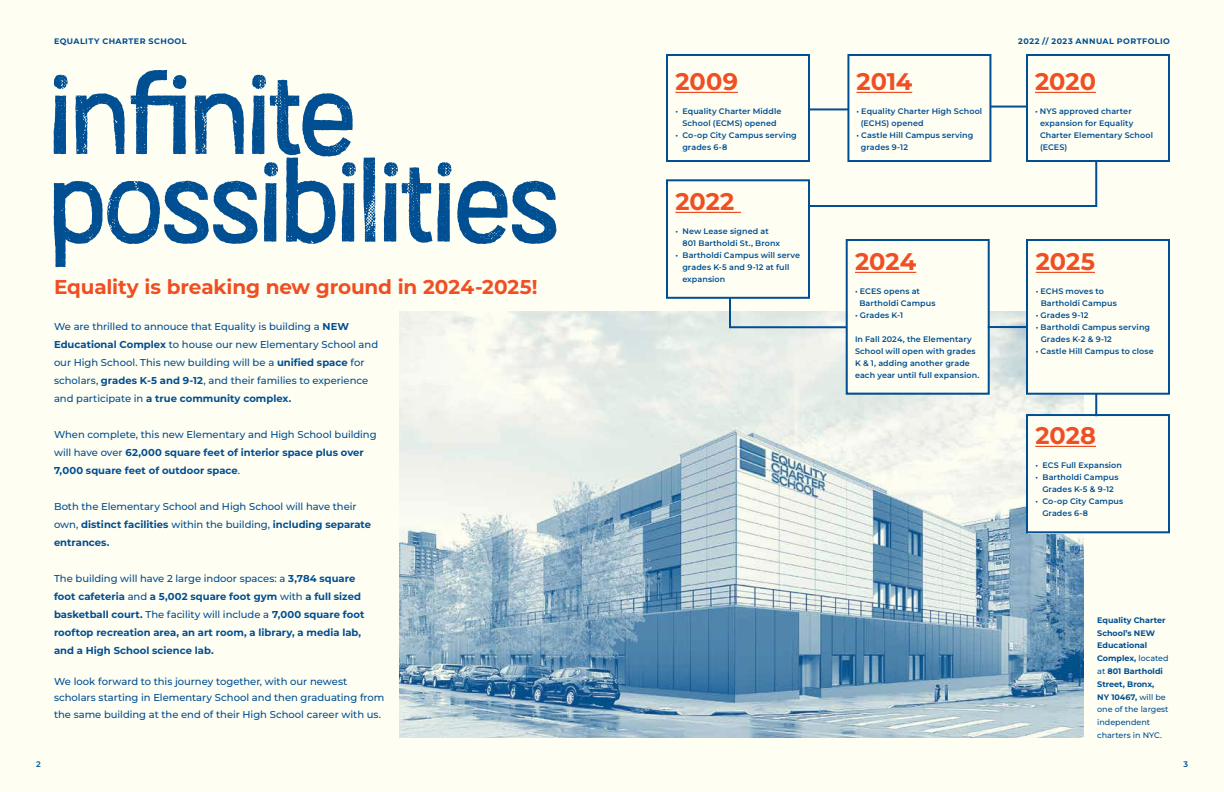
<style>
.page{position:relative;width:1224px;height:792px;background:#fff}
.page>*{position:absolute;margin:0;border:0;box-sizing:border-box;transform-origin:0 0}
.t1{font:109.3px/87.5px "Austral Sans Rust";letter-spacing:-.015em;color:#004f93}
.t2{font:700 24px "Montserrat";letter-spacing:.005em;color:#f04e23}
.t3{font:700 20px "Montserrat";letter-spacing:-.01em;color:#f04e23}
.t4{font:500 10px/18px "Montserrat";letter-spacing:-.005em;color:#004f93}
.t5{font:700 10px/18px "Montserrat";color:#004f93}
.t6{font:600 8px/12px "Montserrat";letter-spacing:.01em;color:#004f93}
.t7{font:700 8px/12.8px "Montserrat";color:#004f93}
.t8{font:700 8px "Montserrat";letter-spacing:.06em;color:#004f93}
.t9{font:700 8px "Montserrat";letter-spacing:.055em;color:#004f93}
.s1{font-weight:700}
.s2{font-weight:500}
</style>
<div class="page">
<div style="left:0;top:0;width:612px;height:792px;background:#fffef2"></div>
<div style="left:612px;top:0;width:612px;height:792px;background:#fffef2"></div>
<img style="left:399px;top:312px;width:685px;height:426px">
<hr style="left:675px;top:92px;width:63px;height:1px;background:#f04e23">
<hr style="left:675px;top:212px;width:66px;height:1px;background:#f04e23">
<div style="left:666px;top:54px;width:144px;height:108px;border:2px solid #004f93"></div>
<hr style="left:856px;top:92px;width:56px;height:1px;background:#f04e23">
<hr style="left:1035px;top:92px;width:61px;height:1px;background:#f04e23">
<div style="left:848px;top:241px;width:139px;height:151px;background:#fffef2"></div>
<hr style="left:855px;top:272px;width:61px;height:1px;background:#f04e23">
<div style="left:1029px;top:241px;width:139px;height:152px;background:#fffef2"></div>
<hr style="left:1036px;top:272px;width:59px;height:1px;background:#f04e23">
<div style="left:1028px;top:416px;width:140px;height:117px;background:#fffef2"></div>
<hr style="left:1035px;top:446px;width:61px;height:1px;background:#f04e23">
<div style="left:847px;top:54px;width:144px;height:108px;border:2px solid #004f93"></div>
<div style="left:1026px;top:54px;width:144px;height:108px;border:2px solid #004f93"></div>
<div style="left:666px;top:179px;width:144px;height:120px;border:2px solid #004f93"></div>
<div style="left:846px;top:239px;width:144px;height:156px;border:2px solid #004f93"></div>
<div style="left:1026px;top:239px;width:144px;height:156px;border:2px solid #004f93"></div>
<div style="left:1026px;top:414px;width:144px;height:119px;border:2px solid #004f93"></div>
<hr style="left:809px;top:108px;width:39px;height:2px;background:#004f93">
<hr style="left:988px;top:326px;width:39px;height:2px;background:#004f93">
<hr style="left:1095px;top:394px;width:2px;height:22px;background:#004f93">
<hr style="left:990px;top:106px;width:36px;height:2px;background:#004f93">
<svg style="left:808px;top:160px;width:290px;height:48px"></svg>
<svg style="left:728px;top:296px;width:121px;height:33px"></svg>
<p class="t9" style="left:54px;top:36px;width:134px">EQUALITY CHARTER SCHOOL</p>
<p class="t8" style="left:1018px;top:36px;width:153px">2022 // 2023 ANNUAL PORTFOLIO</p>
<h1 class="t1" style="left:49px;top:63px;width:512px">infinite possibilities</h1>
<h2 class="t2" style="left:675px;top:65px;width:64px">2009</h2>
<p class="t6" style="left:675px;top:105px;width:108px;text-align:center">• Equality Charter Middle<br>School (ECMS) opened</p>
<p class="t6" style="left:682px;top:129px;width:116px;text-indent:-7px">• Co-op City Campus serving grades 6-8</p>
<h2 class="t2" style="left:675px;top:185px;width:60px">2022</h2>
<p class="t6" style="left:682px;top:225px;width:99px;text-indent:-7px">• New Lease signed at<br>801 Bartholdi St., Bronx</p>
<p class="t6" style="left:682px;top:249px;width:119px;text-indent:-7px">• Bartholdi Campus will serve grades K-5 and 9-12 at full expansion</p>
<h3 class="t3" style="left:54px;top:274px;width:485px">Equality is breaking new ground in 2024-2025!</h3>
<p class="t4" style="left:54px;top:317px;width:326px">We are thrilled to annouce that Equality is building a <span class="s1">NEW Educational Complex</span> to house our new Elementary School and our High School. This new building will be a <span class="s1">unified space</span> for scholars, <span class="s1">grades K-5 and 9-12</span>, and their families to experience and participate in <span class="s1">a true community complex.</span></p>
<p class="t5" style="left:54px;top:425px;width:324px"><span class="s2">When complete, this new Elementary and High School building will have over</span> 62,000 square feet of interior space plus over<br>7,000 square feet of outdoor space<span class="s2">.</span></p>
<p class="t4" style="left:54px;top:497px;width:319px">Both the Elementary School and High School will have their own, <span class="s1">distinct facilities</span> within the building, <span class="s1">including separate entrances.</span></p>
<p class="t5" style="left:54px;top:569px;width:312px"><span class="s2">The building will have 2 large indoor spaces: a</span> 3,784 square foot cafeteria <span class="s2">and</span> a 5,002 square foot gym <span class="s2">with</span> a full sized basketball court. <span class="s2">The facility will include a</span> 7,000 square foot rooftop recreation area, an art room, a library, a media lab, and a High School science lab.</p>
<p class="t4" style="left:54px;top:673px;width:332px;line-height:16.4px">We look forward to this journey together, with our newest scholars starting in Elementary School and then graduating from the same building at the end of their High School career with us.</p>
<h2 class="t2" style="left:856px;top:65px;width:57px">2014</h2>
<p class="t6" style="left:861px;top:105px;width:123px;text-indent:-4px">• Equality Charter High School (ECHS) opened</p>
<p class="t6" style="left:861px;top:129px;width:114px;text-indent:-4px">• Castle Hill Campus serving grades 9-12</p>
<h2 class="t2" style="left:855px;top:245px;width:63px">2024</h2>
<p class="t6" style="left:859px;top:285px;width:78px;text-indent:-4px">• ECES opens at<br>Bartholdi Campus</p>
<p class="t6" style="left:855px;top:309px;width:50px">• Grades K-1</p>
<p class="t6" style="left:855px;top:333px;width:126px">In Fall 2024, the Elementary<br>School will open with grades<br>K &amp; 1, adding another grade each year until full expansion.</p>
<h2 class="t2" style="left:1035px;top:65px;width:63px">2020</h2>
<p class="t6" style="left:1040px;top:105px;width:115px;text-indent:-5px">• NYS approved charter expansion for Equality<br>Charter Elementary School (ECES)</p>
<h2 class="t2" style="left:1036px;top:245px;width:61px">2025</h2>
<p class="t6" style="left:1041px;top:285px;width:78px;text-indent:-5px">• ECHS moves to<br>Bartholdi Campus</p>
<p class="t6" style="left:1036px;top:309px;width:54px">• Grades 9-12</p>
<p class="t6" style="left:1041px;top:321px;width:111px;text-indent:-5px">• Bartholdi Campus serving<br>Grades K-2 &amp; 9-12</p>
<p class="t6" style="left:1036px;top:345px;width:120px">• Castle Hill Campus to close</p>
<h2 class="t2" style="left:1035px;top:419px;width:62px">2028</h2>
<p class="t6" style="left:1035px;top:459px;width:88px">• ECS Full Expansion</p>
<p class="t6" style="left:1035px;top:471px;width:85px;text-align:center">• Bartholdi Campus<br>Grades K-5 &amp; 9-12</p>
<p class="t6" style="left:1042px;top:495px;width:82px;text-indent:-7px">• Co-op City Campus<br>Grades 6-8</p>
<p class="t7" style="left:1097px;top:613px;width:73px">Equality Charter<br>School’s NEW<br>Educational<br>Complex, <span class="s2">located at</span> 801 Bartholdi<br>Street, Bronx,<br>NY 10467, <span class="s2">will be one of the largest independent charters in NYC.</span></p>
<p class="t6" style="left:36px;top:758px;width:6px">2</p>
<p class="t6" style="left:1183px;top:758px;width:6px">3</p>
</div>
